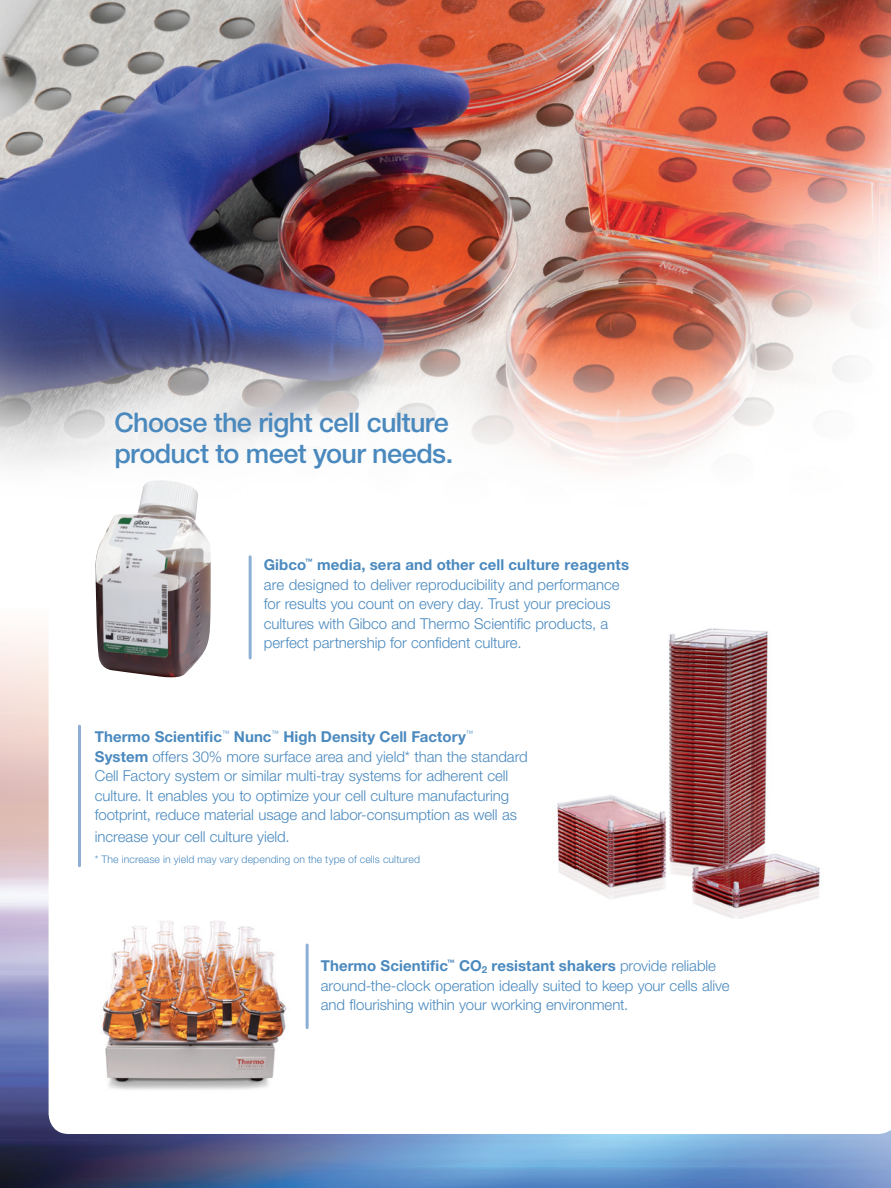
<style>
.page{position:relative;width:891px;height:1188px;background:#fff}
.page>*{position:absolute;margin:0;border:0;box-sizing:border-box;transform-origin:0 0}
.body_copy{font:500 27px/31.5px "Helvetica Neue LT Std";letter-spacing:-.025em;color:#4a89be}
.subhead_13pt{font:300 15px/19.5px "Helvetica Neue LT Std";letter-spacing:-.005em;color:#4a89be}
.subhead_13pt-2{font:300 10.5px "Helvetica Neue LT Std";letter-spacing:.01em;color:#4a89be}
.s1{font-weight:700}
</style>
<div class="page">
<img style="left:0;top:631px;width:891px;height:557px">
<img style="left:0;top:0;width:891px;height:468px">
<svg style="left:49px;top:555px;width:842px;height:579px"></svg>
<img style="left:537px;top:627px;width:295px;height:291px">
<img style="left:90px;top:902px;width:201px;height:201px">
<img style="left:93px;top:480px;width:118px;height:197px">
<hr style="left:249px;top:557px;width:3px;height:101px;background:#8eafd5">
<hr style="left:78px;top:726px;width:3px;height:140px;background:#8eafd5">
<hr style="left:306px;top:945px;width:3px;height:83px;background:#8eafd5">
<p class="body_copy" style="left:114px;top:406px;width:340px">Choose the right cell culture product to meet your needs.</p>
<p class="subhead_13pt" style="left:264px;top:555px;width:367px"><span class="s1">Gibco</span><sup>™</sup> <span class="s1">media, sera and other cell culture reagents </span>are designed to deliver reproducibility and performance for results you count on every day. Trust your precious cultures with Gibco and Thermo Scientific products, a perfect partnership for confident culture.</p>
<p class="subhead_13pt" style="left:95px;top:727px;width:435px"><span class="s1">Thermo Scientific</span><sup>™</sup> <span class="s1">Nunc</span><sup>™</sup> <span class="s1">High Density Cell Factory</span><sup>™ </sup><span class="s1">System</span> offers 30% more surface area and yield* than the standard Cell Factory system or similar multi-tray systems for adherent cell culture. It enables you to optimize your cell culture manufacturing footprint, reduce material usage and labor-consumption as well as</p>
<p class="subhead_13pt" style="left:95px;top:826px;width:196px">increase your cell culture yield.</p>
<p class="subhead_13pt-2" style="left:95px;top:853px;width:327px">* The increase in yield may vary depending on the type of cells cultured</p>
<p class="subhead_13pt" style="left:321px;top:956px;width:410px"><span class="s1">Thermo Scientific</span><sup>™</sup> <span class="s1">CO</span><sub>2</sub> <span class="s1">resistant shakers</span> provide reliable around-the-clock operation ideally suited to keep your cells alive and flourishing within your working environment.</p>
</div>
